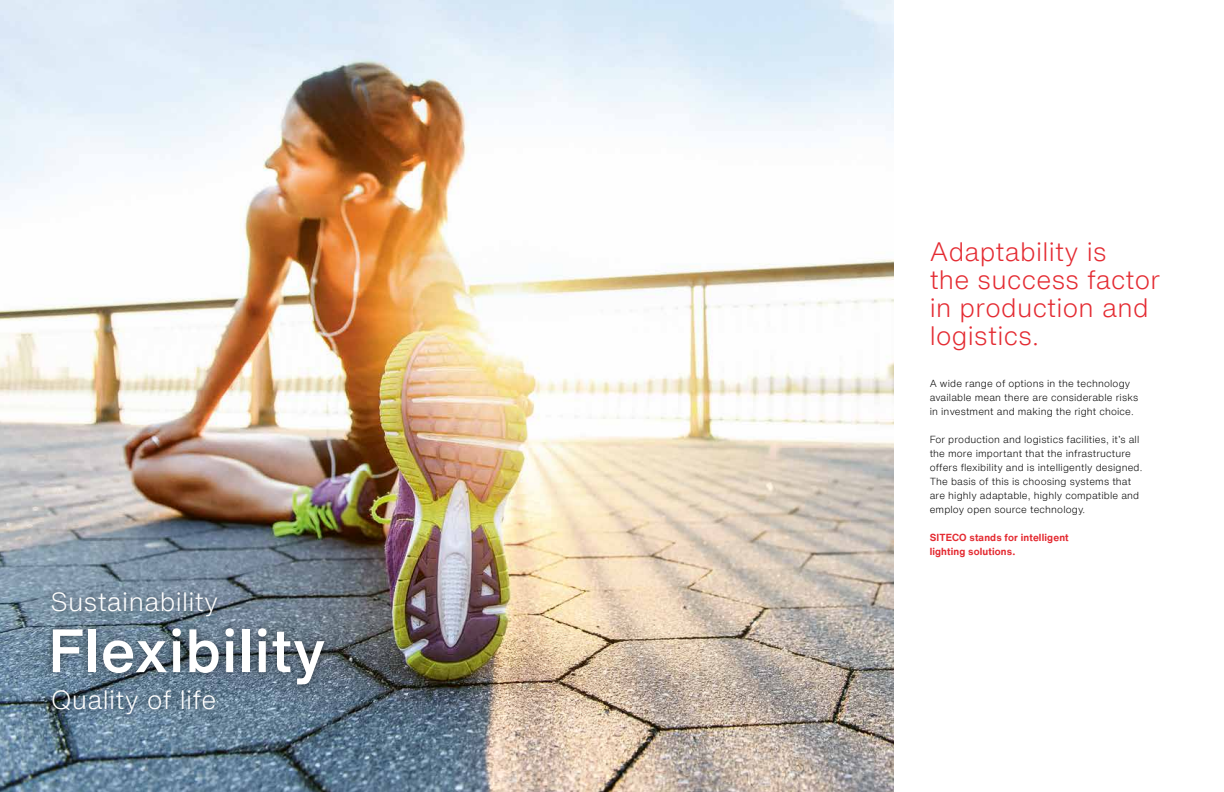
<style>
.page{position:relative;width:1224px;height:792px;background:#fff}
.page>*{position:absolute;margin:0;border:0;box-sizing:border-box;transform-origin:0 0}
.t1{font:500 60px "Helvetica Now Text";letter-spacing:.015em;color:#fff}
.t2{font:300 26px/28px "Helvetica Now Text";letter-spacing:.015em;color:#e42b32}
.t3{font:300 26px "Helvetica Now Text";letter-spacing:.015em;color:#fff}
.t4{font:300 10px/14px "Helvetica Now Text";letter-spacing:.015em;color:#000}
.t5{font:700 10px/14px "Helvetica Now Text";letter-spacing:.015em;color:#e42b32}
</style>
<div class="page">
<img style="left:0;top:0;width:894px;height:792px">
<div style="left:43px;top:620px;width:290px;height:74px;background:#000;opacity:.5"></div>
<div style="left:44px;top:681px;width:180px;height:42px;background:#000;opacity:.5"></div>
<div style="left:43px;top:583px;width:183px;height:42px;background:#000;opacity:.5"></div>
<h2 class="t3" style="left:50px;top:582px;width:169px">Sustainability</h2>
<h1 class="t1" style="left:48px;top:606px;width:279px">Flexibility</h1>
<h2 class="t3" style="left:51px;top:680px;width:167px">Quality of life</h2>
<h2 class="t2" style="left:930px;top:237px;width:232px">Adaptability is<br>the success factor in production and logistics.</h2>
<p class="t4" style="left:930px;top:376px;width:210px">A wide range of options in the technology available mean there are considerable risks in investment and making the right choice.</p>
<p class="t4" style="left:930px;top:432px;width:214px">For production and logistics facilities, it’s all the more important that the infrastructure offers flexibility and is intelligently designed.<br>The basis of this is choosing systems that are highly adaptable, highly compatible and employ open source technology.</p>
<p class="t5" style="left:930px;top:530px;width:141px">SITECO stands for intelligent lighting solutions.</p>
</div>
